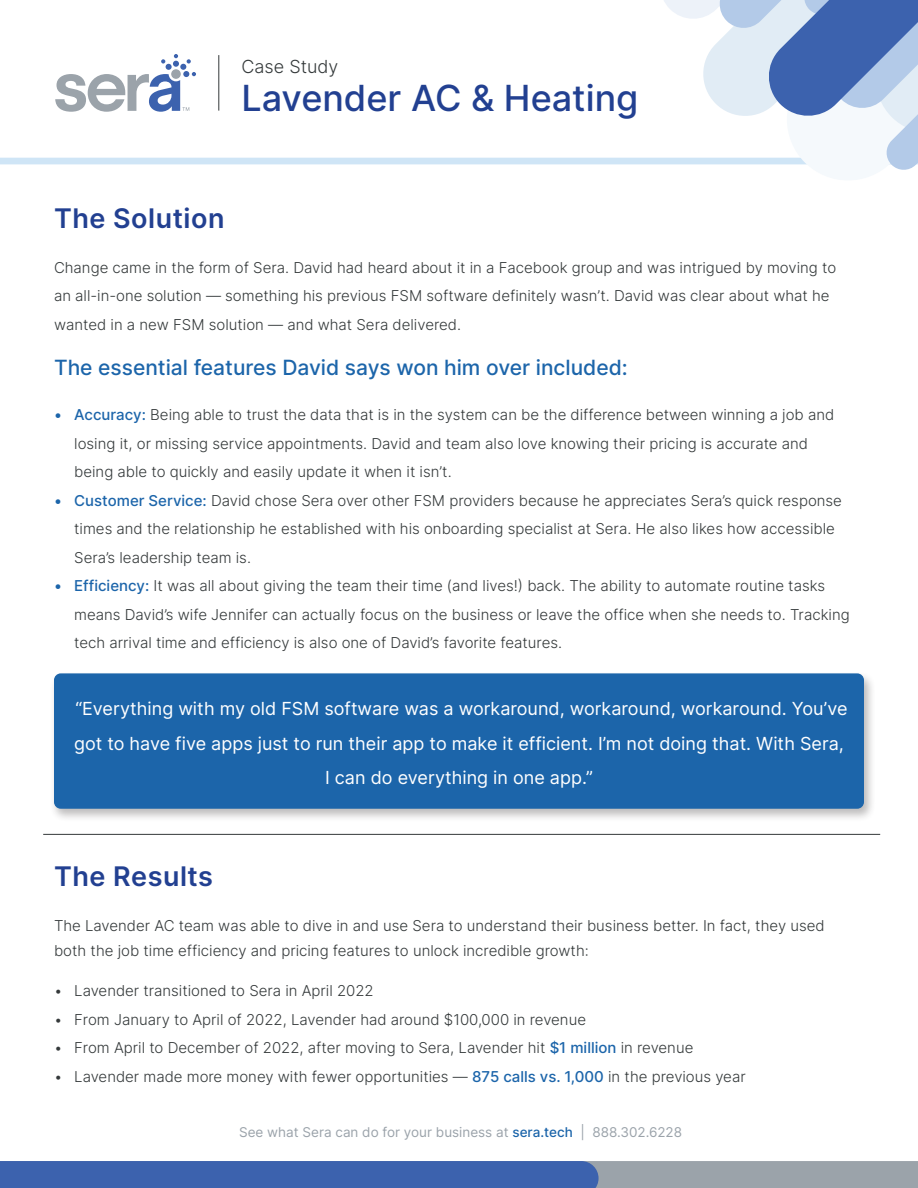
<style>
.page{position:relative;width:918px;height:1188px;background:#fff}
.page>*{position:absolute;margin:0;border:0;box-sizing:border-box;transform-origin:0 0}
.t1{font:500 36px "Inter";color:#224091}
.t2{font:600 27px "Inter";letter-spacing:.02em;color:#224091}
.t3{font:500 21px "Inter";color:#1c65aa}
.t4{font:18px/34.5px "Inter";color:#fff;text-align:center}
.t5{font:300 18px "Inter";color:#34393a}
.t6{font:300 15px/28.5px "Inter";color:#34393a}
.t7{font:13.5px "Inter";color:#9ba3aa}
.s1{font-weight:500;color:#1c65aa}
</style>
<div class="page">
<svg style="left:0;top:1161px;width:918px;height:27px;background:#5d78ac"></svg>
<svg style="left:0;top:0;width:918px;height:170px"></svg>
<div style="left:49px;top:671px;width:827px;height:152px;background:#231f20;opacity:.3"></div>
<div style="left:54px;top:673px;width:810px;height:136px;background:#1c65aa;border-radius:7px"></div>
<hr style="left:43px;top:834px;width:837px;height:1px;background:#34393a">
<p class="t5" style="left:242px;top:53px;width:98px">Case Study</p>
<h1 class="t1" style="left:242px;top:71px;width:398px">Lavender AC &amp; Heating</h1>
<p class="t2" style="left:54px;top:198px;width:172px">The Solution</p>
<p class="t6" style="left:54px;top:253px;width:784px">Change came in the form of Sera. David had heard about it in a Facebook group and was intrigued by moving to an all-in-one solution — something his previous FSM software definitely wasn’t. David was clear about what he wanted in a new FSM solution — and what Sera delivered.</p>
<p class="t3" style="left:54px;top:352px;width:575px">The essential features David says won him over included:</p>
<p class="t6" style="left:74px;top:400px;width:762px;text-indent:-20px"><span class="s1">• Accuracy:</span> Being able to trust the data that is in the system can be the difference between winning a job and losing it, or missing service appointments. David and team also love knowing their pricing is accurate and being able to quickly and easily update it when it isn’t.</p>
<p class="t6" style="left:74px;top:486px;width:769px;text-indent:-20px"><span class="s1">• Customer Service:</span> David chose Sera over other FSM providers because he appreciates Sera’s quick response times and the relationship he established with his onboarding specialist at Sera. He also likes how accessible<br>Sera’s leadership team is.</p>
<p class="t6" style="left:74px;top:571px;width:777px;text-indent:-20px"><span class="s1">• Efficiency:</span> It was all about giving the team their time (and lives!) back. The ability to automate routine tasks means David’s wife Jennifer can actually focus on the business or leave the office when she needs to. Tracking tech arrival time and efficiency is also one of David’s favorite features.</p>
<p class="t4" style="left:74px;top:691px;width:775px">“Everything with my old FSM software was a workaround, workaround, workaround. You’ve got to have five apps just to run their app to make it efficient. I’m not doing that. With Sera,<br>I can do everything in one app.”</p>
<p class="t2" style="left:54px;top:856px;width:160px">The Results</p>
<p class="t6" style="left:54px;top:913px;width:772px;line-height:25.5px">The Lavender AC team was able to dive in and use Sera to understand their business better. In fact, they used both the job time efficiency and pricing features to unlock incredible growth:</p>
<p class="t6" style="left:54px;top:976px;width:321px">• Lavender transitioned to Sera in April 2022</p>
<p class="t6" style="left:54px;top:1005px;width:534px">• From January to April of 2022, Lavender had around $100,000 in revenue</p>
<p class="t6" style="left:54px;top:1033px;width:641px">• From April to December of 2022, after moving to Sera, Lavender hit <span class="s1">$1 million</span> in revenue</p>
<p class="t6" style="left:54px;top:1062px;width:693px">• Lavender made more money with fewer opportunities — <span class="s1">875 calls vs. 1,000</span> in the previous year</p>
<p class="t7" style="left:239px;top:1123px;width:444px">See what Sera can do for your business at <span class="s1">sera.tech</span> | 888.302.6228</p>
</div>
